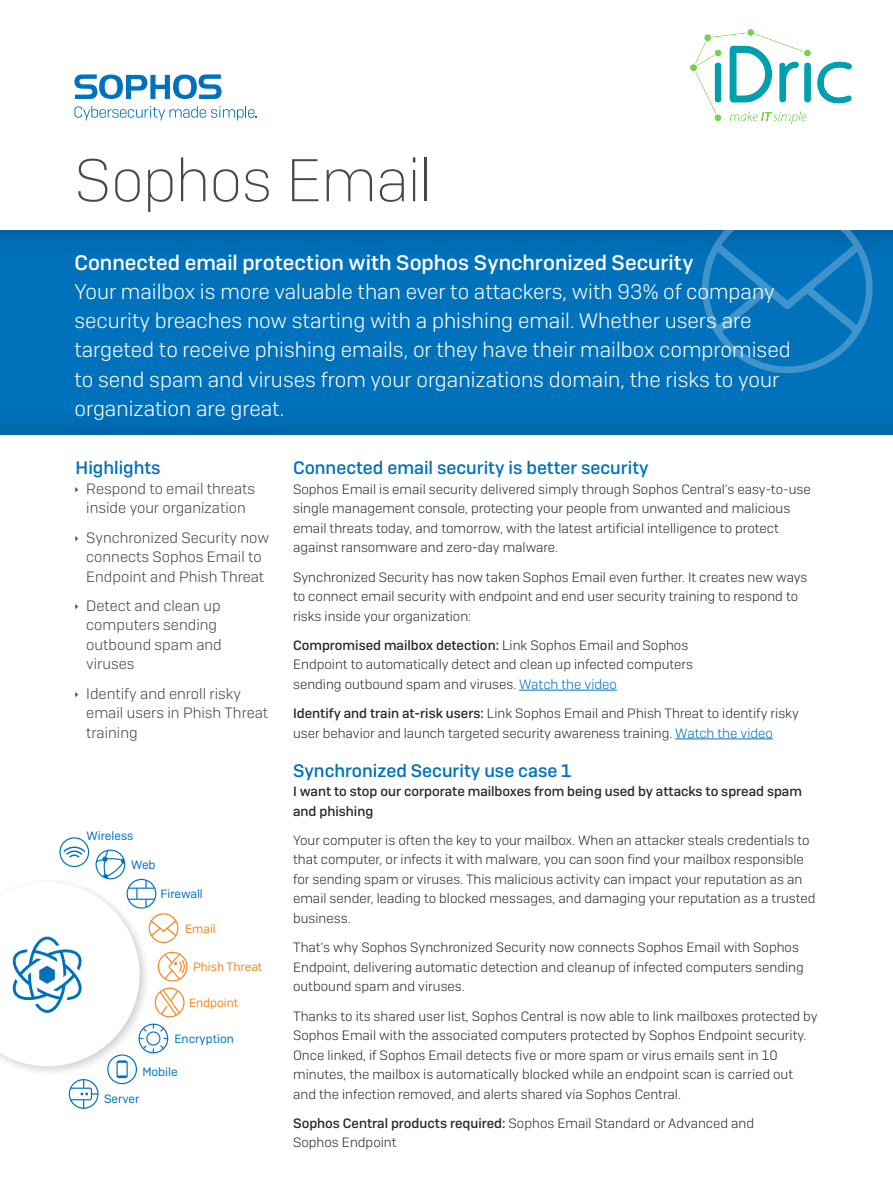
<style>
.page{position:relative;width:893px;height:1191px;background:#fff}
.page>*{position:absolute;margin:0;border:0;box-sizing:border-box;transform-origin:0 0}
.t1{font:200 60px "Sophos Sans";letter-spacing:-.015em;color:#43494d}
.Intro_copy{font:300 21px/29.2px "Sophos Sans";color:#fff}
.Intro_subheading{font:500 21px "Sophos Sans";color:#fff}
.Subheading_1{font:500 18px "Sophos Sans";color:#0072bc}
.t2{font:300 15px/19.5px "Sophos Sans";color:#43494d}
.Body_Copy{font:300 13.5px/19.5px "Sophos Sans";color:#282c31}
.Body_Copy_Bullets{font:300 13.5px/19.5px "Sophos Sans";color:#282c31}
.Body_Copy-2{font:500 13.5px/19.5px "Sophos Sans";color:#282c31}
.Subheading_2{font:12px "Sophos Sans";color:#0072bc}
.Subheading_2-2{font:12px "Sophos Sans";color:#f5871f}
.s1{font-weight:500}
.s2{color:#0072bc}
</style>
<div class="page">
<div style="left:0;top:229px;width:893px;height:207px;background:#231f20;opacity:.3"></div>
<hr style="left:519px;top:690px;width:98px;height:1px;background:#0072bc">
<hr style="left:675px;top:738px;width:98px;height:1px;background:#0072bc">
<svg style="left:702px;top:229px;width:171px;height:144px;background:#0e78bd"></svg>
<svg style="left:0;top:837px;width:188px;height:271px"></svg>
<svg style="left:74px;top:74px;width:148px;height:25px"></svg>
<svg style="left:74px;top:106px;width:182px;height:14px"></svg>
<img style="left:690px;top:29px;width:161px;height:95px">
<p class="t1" style="left:74px;top:145px;width:359px">Sophos Email</p>
<p class="Intro_subheading" style="left:74px;top:249px;width:621px">Connected email protection with Sophos Synchronized Security</p>
<p class="Intro_copy" style="left:74px;top:276px;width:718px">Your mailbox is more valuable than ever to attackers, with 93% of company security breaches now starting with a phishing email. Whether users are targeted to receive phishing emails, or they have their mailbox compromised to send spam and viruses from your organizations domain, the risks to your organization are great.</p>
<p class="Subheading_1" style="left:76px;top:457px;width:87px">Highlights</p>
<p class="t2" style="left:86px;top:478px;width:170px">Respond to email threats inside your organization</p>
<p class="t2" style="left:86px;top:527px;width:184px">Synchronized Security now connects Sophos Email to<br>Endpoint and Phish Threat</p>
<p class="t2" style="left:86px;top:595px;width:137px">Detect and clean up computers sending outbound spam and viruses</p>
<p class="t2" style="left:86px;top:683px;width:184px">Identify and enroll risky email users in Phish Threat training</p>
<p class="Subheading_2" style="left:87px;top:828px;width:48px">Wireless</p>
<p class="Subheading_2" style="left:131px;top:857px;width:26px">Web</p>
<p class="Subheading_2" style="left:160px;top:887px;width:44px">Firewall</p>
<p class="Subheading_2-2" style="left:185px;top:921px;width:32px">Email</p>
<p class="Subheading_2-2" style="left:193px;top:959px;width:71px">Phish Threat</p>
<p class="Subheading_2-2" style="left:189px;top:995px;width:51px">Endpoint</p>
<p class="Subheading_2" style="left:174px;top:1031px;width:61px">Encryption</p>
<p class="Subheading_2" style="left:142px;top:1064px;width:37px">Mobile</p>
<p class="Subheading_2" style="left:104px;top:1091px;width:37px">Server</p>
<p class="Subheading_1" style="left:293px;top:457px;width:357px">Connected email security is better security</p>
<p class="Body_Copy" style="left:293px;top:479px;width:519px">Sophos Email is email security delivered simply through Sophos Central’s easy-to-use single management console, protecting your people from unwanted and malicious email threats today, and tomorrow, with the latest artificial intelligence to protect against ransomware and zero-day malware.</p>
<p class="Body_Copy" style="left:293px;top:567px;width:516px">Synchronized Security has now taken Sophos Email even further. It creates new ways to connect email security with endpoint and end user security training to respond to risks inside your organization:</p>
<p class="Body_Copy_Bullets" style="left:293px;top:635px;width:401px"><span class="s1">Compromised mailbox detection:</span> Link Sophos Email and Sophos<br>Endpoint to automatically detect and clean up infected computers sending outbound spam and viruses. <span class="s2">Watch the video</span></p>
<p class="Body_Copy_Bullets" style="left:293px;top:703px;width:507px"><span class="s1">Identify and train at-risk users:</span> Link Sophos Email and Phish Threat to identify risky user behavior and launch targeted security awareness training. <span class="s2">Watch the video</span></p>
<p class="Subheading_1" style="left:293px;top:759px;width:280px">Synchronized Security use case 1</p>
<p class="Body_Copy-2" style="left:293px;top:781px;width:510px">I want to stop our corporate mailboxes from being used by attacks to spread spam and phishing</p>
<p class="Body_Copy" style="left:293px;top:830px;width:524px">Your computer is often the key to your mailbox. When an attacker steals credentials to that computer, or infects it with malware, you can soon find your mailbox responsible for sending spam or viruses. This malicious activity can impact your reputation as an email sender, leading to blocked messages, and damaging your reputation as a trusted business.</p>
<p class="Body_Copy" style="left:293px;top:937px;width:512px">That’s why Sophos Synchronized Security now connects Sophos Email with Sophos<br>Endpoint, delivering automatic detection and cleanup of infected computers sending outbound spam and viruses.</p>
<p class="Body_Copy" style="left:293px;top:1005px;width:526px">Thanks to its shared user list, Sophos Central is now able to link mailboxes protected by Sophos Email with the associated computers protected by Sophos Endpoint security.<br>Once linked, if Sophos Email detects five or more spam or virus emails sent in 10 minutes, the mailbox is automatically blocked while an endpoint scan is carried out and the infection removed, and alerts shared via Sophos Central.</p>
<p class="Body_Copy_Bullets" style="left:293px;top:1113px;width:463px"><span class="s1">Sophos Central products required:</span> Sophos Email Standard or Advanced and<br>Sophos Endpoint</p>
</div>
